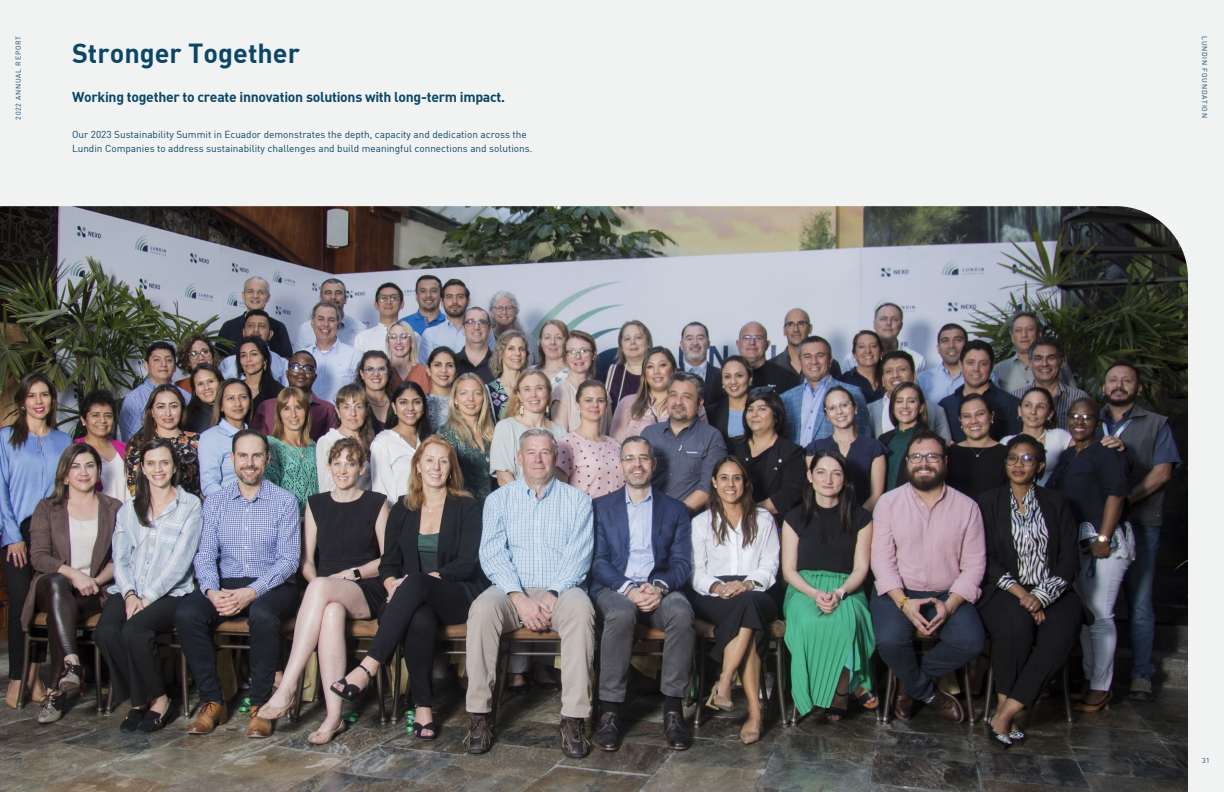
<style>
.page{position:relative;width:1224px;height:792px;background:#f1f2f2}
.page>*{position:absolute;margin:0;border:0;box-sizing:border-box;transform-origin:0 0}
.t1{font:27px "DIN Bold";color:#0b4667}
.t2{font:14px "DIN Bold";letter-spacing:-.02em;color:#0b4667}
.t3{font:10px/14px "DIN";color:#0b4667}
.t4{font:7px "DIN";letter-spacing:.1em;color:#0b4667}
</style>
<div class="page">
<img style="left:0;top:206px;width:1188px;height:586px">
<p class="t4" style="left:14px;top:120px;width:85px;rotate:-90deg">2022 ANNUAL REPORT</p>
<p class="t4" style="left:1209px;top:36px;width:83px;rotate:90deg">LUNDIN FOUNDATION</p>
<h1 class="t1" style="left:72px;top:36px;width:230px">Stronger Together</h1>
<h2 class="t2" style="left:72px;top:88px;width:435px">Working together to create innovation solutions with long-term impact.</h2>
<p class="t3" style="left:72px;top:127px;width:462px">Our 2023 Sustainability Summit in Ecuador demonstrates the depth, capacity and dedication across the<br>Lundin Companies to address sustainability challenges and build meaningful connections and solutions.</p>
<p class="t4" style="left:14px;top:756px;width:9px">30</p>
<p class="t4" style="left:1202px;top:756px;width:9px">31</p>
</div>
